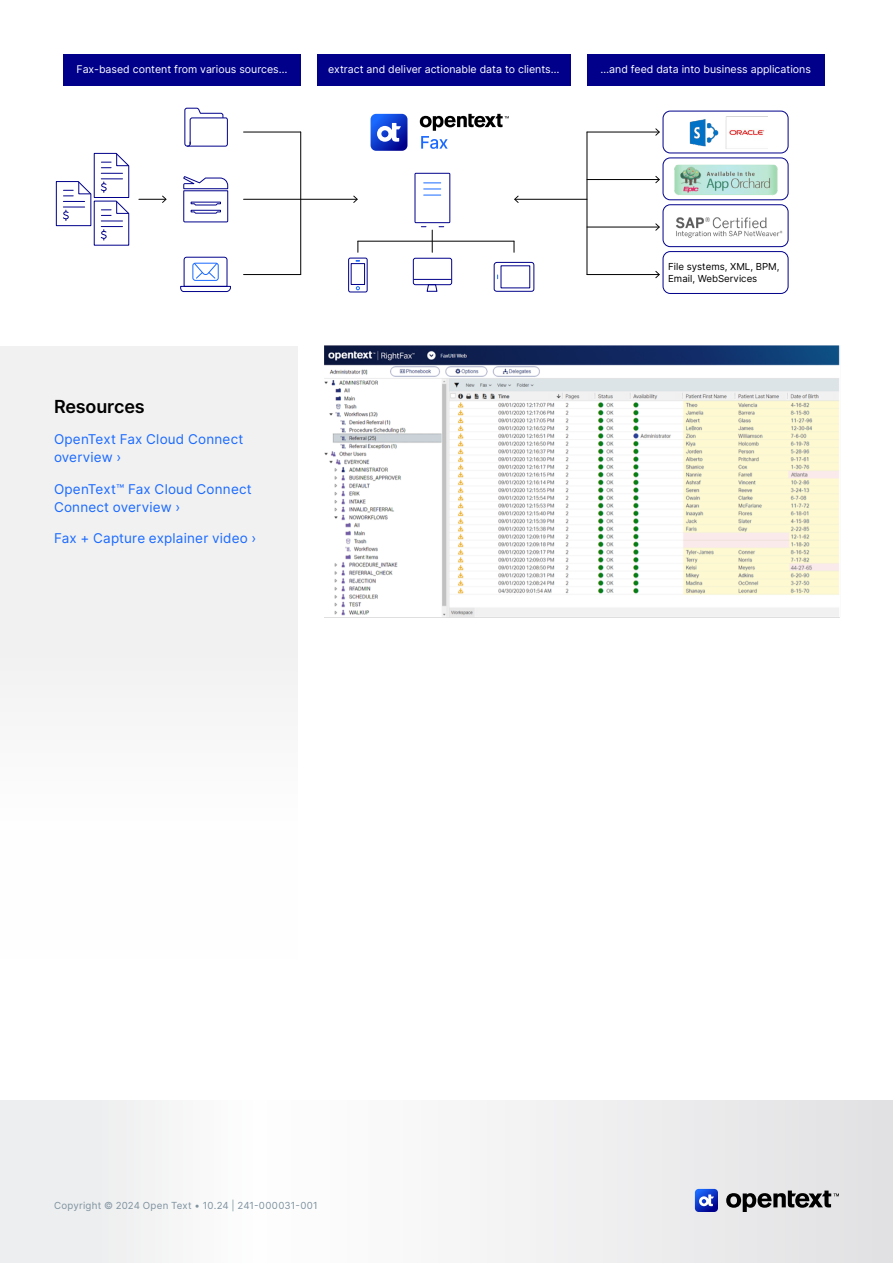
<style>
.page{position:relative;width:893px;height:1263px;background:#fff}
.page>*{position:absolute;margin:0;border:0;box-sizing:border-box;transform-origin:0 0}
.H3_Heading{font:600 18px "Inter";letter-spacing:-.01em;color:#000}
.Body{font:13.5px/18px "Inter";letter-spacing:.015em;color:#1a6aff}
.t1{font:10.65px "Inter";color:#fff}
.t2{font:9.75px "Inter";letter-spacing:.02em;color:#7e929f}
.t3{font:9.6px/11.6px "Inter";color:#000}
</style>
<div class="page">
<svg style="left:0;top:1101px;width:893px;height:162px"></svg>
<svg style="left:726px;top:1190px;width:113px;height:22px;background:#8c8c8d"></svg>
<svg style="left:695px;top:1189px;width:23px;height:23px"></svg>
<div style="left:0;top:346px;width:298px;height:352px;background:#f1f1f2"></div>
<img style="left:664px;top:190px;width:125px;height:78px">
<div style="left:63px;top:54px;width:238px;height:31px;background:#00008b"></div>
<div style="left:317px;top:54px;width:254px;height:31px;background:#00008b"></div>
<div style="left:587px;top:54px;width:237px;height:31px;background:#00008b"></div>
<svg style="left:139px;top:195px;width:28px;height:8px"></svg>
<hr style="left:244px;top:199px;width:113px;height:1px;background:#010101">
<svg style="left:353px;top:195px;width:5px;height:8px"></svg>
<hr style="left:515px;top:199px;width:72px;height:1px;background:#010101">
<svg style="left:514px;top:195px;width:5px;height:8px"></svg>
<hr style="left:587px;top:132px;width:72px;height:1px;background:#010101">
<svg style="left:655px;top:128px;width:5px;height:8px"></svg>
<hr style="left:587px;top:179px;width:72px;height:1px;background:#010101">
<svg style="left:655px;top:176px;width:5px;height:7px"></svg>
<hr style="left:587px;top:227px;width:72px;height:1px;background:#010101">
<svg style="left:655px;top:223px;width:5px;height:8px"></svg>
<hr style="left:587px;top:274px;width:72px;height:1px;background:#010101">
<svg style="left:655px;top:271px;width:5px;height:7px"></svg>
<hr style="left:244px;top:132px;width:57px;height:1px;background:#010101">
<hr style="left:244px;top:274px;width:57px;height:1px;background:#010101">
<hr style="left:358px;top:241px;width:156px;height:1px;background:#010101">
<hr style="left:300px;top:132px;width:1px;height:143px;background:#010101">
<hr style="left:586px;top:132px;width:1px;height:143px;background:#010101">
<svg style="left:432px;top:230px;width:1px;height:22px"></svg>
<svg style="left:55px;top:152px;width:75px;height:94px"></svg>
<svg style="left:183px;top:176px;width:46px;height:47px"></svg>
<svg style="left:180px;top:256px;width:51px;height:36px"></svg>
<svg style="left:184px;top:107px;width:44px;height:40px"></svg>
<div style="left:415px;top:173px;width:35px;height:50px;border:1px solid #00008b"></div>
<svg style="left:424px;top:182px;width:17px;height:7px"></svg>
<svg style="left:424px;top:195px;width:17px;height:1px"></svg>
<div style="left:413px;top:258px;width:39px;height:27px;border:1px solid #00008b;border-radius:2px"></div>
<hr style="left:414px;top:279px;width:37px;height:1px;background:#00008b">
<svg style="left:426px;top:284px;width:12px;height:8px"></svg>
<div style="left:348px;top:258px;width:20px;height:34px;border:1px solid #00008b;border-radius:2px"></div>
<div style="left:351px;top:263px;width:14px;height:22px;border:1px solid #00008b"></div>
<svg style="left:356px;top:286px;width:4px;height:4px"></svg>
<div style="left:494px;top:262px;width:40px;height:30px;border:1px solid #00008b;border-radius:3px"></div>
<div style="left:663px;top:111px;width:125px;height:42px;border:1px solid #00008b;border-radius:7px"></div>
<div style="left:663px;top:157px;width:125px;height:43px;border:1px solid #00008b;border-radius:7px"></div>
<div style="left:663px;top:204px;width:125px;height:43px;border:1px solid #00008b;border-radius:7px"></div>
<div style="left:663px;top:251px;width:125px;height:43px;border:1px solid #00008b;border-radius:7px"></div>
<img style="left:684px;top:112px;width:83px;height:41px">
<img style="left:672px;top:164px;width:109px;height:34px">
<svg style="left:371px;top:114px;width:36px;height:37px"></svg>
<svg style="left:420px;top:114px;width:89px;height:35px"></svg>
<img style="left:325px;top:346px;width:515px;height:271px">
<p class="t1" style="left:76px;top:61px;width:213px">Fax-based content from various sources…</p>
<p class="t1" style="left:328px;top:61px;width:233px">extract and deliver actionable data to clients…</p>
<p class="t1" style="left:600px;top:61px;width:212px">…and feed data into business applications</p>
<h3 class="H3_Heading" style="left:54px;top:393px;width:92px">Resources</h3>
<p class="Body" style="left:54px;top:430px;width:191px">OpenText Fax Cloud Connect overview ›</p>
<p class="Body" style="left:54px;top:480px;width:199px">OpenText™ Fax Cloud Connect<br>Connect overview ›</p>
<p class="Body" style="left:54px;top:529px;width:204px">Fax + Capture explainer video ›</p>
<p class="t2" style="left:54px;top:1198px;width:265px">Copyright © 2024 Open Text • 10.24 | 241-000031-001</p>
<p class="t3" style="left:668px;top:261px;width:113px">File systems, XML, BPM,<br>Email, WebServices</p>
</div>
